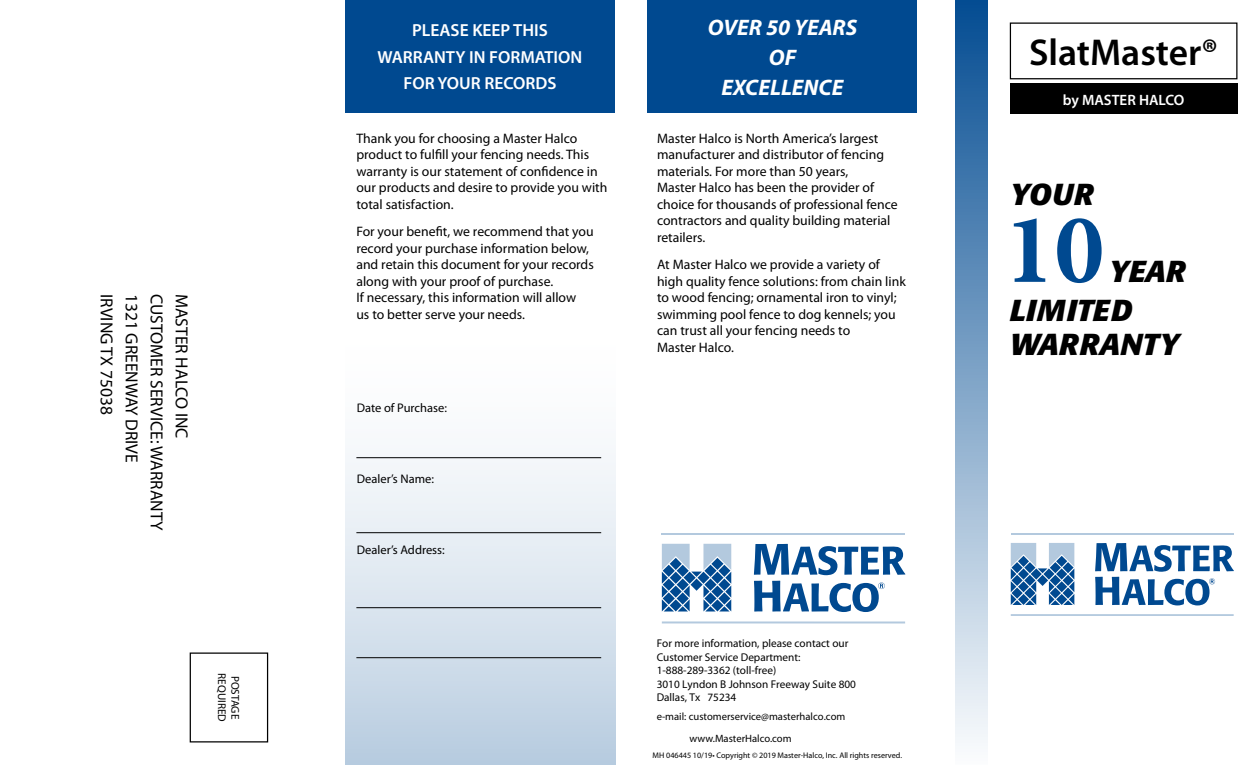
<style>
.page{position:relative;width:1260px;height:765px;background:#fff}
.page>*{position:absolute;margin:0;border:0;box-sizing:border-box;transform-origin:0 0}
.t1{font:700 100px "Minion Pro";color:#004990}
.t2{font:600 37.5px "Myriad Pro";color:#000}
.t3{font:italic 700 30px/38.8px "Formata";color:#000}
.t4{font:italic 700 22.5px/29.9px "Myriad Pro";color:#fff;text-align:center}
.t5{font:17.5px/25px "Myriad Pro";color:#000}
.t6{font:600 17.5px/26.6px "Myriad Pro";color:#fff;text-align:center}
.t7{font:600 15px "Myriad Pro";color:#fff}
.t8{font:13.75px/16.5px "Myriad Pro";color:#000}
.t9{font:12.5px "Myriad Pro";color:#000}
.t10{font:11.25px/13.5px "Myriad Pro";color:#000}
.t11{font:10.62px/22.5px "Myriad Pro";color:#000}
.t12{font:8.12px "Myriad Pro";color:#000}
</style>
<div class="page">
<div style="left:345px;top:0;width:270px;height:112px;background:#004990"></div>
<div style="left:956px;top:0;width:31px;height:765px;background:linear-gradient(to bottom,#044c92,#fdfefe)"></div>
<div style="left:648px;top:0;width:270px;height:112px;background:#004990"></div>
<hr style="left:662px;top:621px;width:243px;height:2px;background:#b3c9de">
<hr style="left:662px;top:533px;width:243px;height:2px;background:#b3c9de">
<svg style="left:754px;top:544px;width:151px;height:31px"></svg>
<svg style="left:754px;top:581px;width:131px;height:31px"></svg>
<svg style="left:662px;top:544px;width:69px;height:68px"></svg>
<div style="left:346px;top:340px;width:270px;height:425px;background:linear-gradient(to bottom,#fff,#bbcee1)"></div>
<hr style="left:356px;top:457px;width:245px;height:1px;background:#000">
<hr style="left:356px;top:532px;width:245px;height:1px;background:#000">
<hr style="left:356px;top:607px;width:245px;height:1px;background:#000">
<hr style="left:356px;top:657px;width:245px;height:1px;background:#000">
<hr style="left:1011px;top:614px;width:223px;height:2px;background:#b3c9de">
<hr style="left:1011px;top:533px;width:223px;height:2px;background:#b3c9de">
<svg style="left:1095px;top:543px;width:139px;height:62px"></svg>
<svg style="left:1011px;top:543px;width:63px;height:62px"></svg>
<div style="left:190px;top:652px;width:78px;height:90px;border:1px solid #000"></div>
<div style="left:1010px;top:22px;width:228px;height:57px;border:1px solid #000"></div>
<div style="left:1010px;top:84px;width:228px;height:30px;background:#000"></div>
<p class="t5" style="left:195px;top:294px;width:238px;rotate:90deg">MASTER HALCO INC<br>CUSTOMER SERVICE: WARRANTY<br>1321 GREENWAY DRIVE<br>IRVING TX 75038</p>
<p class="t10" style="left:229px;top:673px;width:50px;rotate:90deg">REQUIRED</p>
<p class="t10" style="left:242px;top:676px;width:45px;rotate:90deg">POSTAGE</p>
<p class="t6" style="left:378px;top:17px;width:206px">PLEASE KEEP THIS<br>WARRANTY IN FORMATION<br>FOR YOUR RECORDS</p>
<p class="t8" style="left:356px;top:130px;width:253px">Thank you for choosing a Master Halco product to fulfill your fencing needs. This warranty is our statement of confidence in our products and desire to provide you with total satisfaction.</p>
<p class="t8" style="left:356px;top:223px;width:239px">For your benefit, we recommend that you record your purchase information below, and retain this document for your records along with your proof of purchase.<br>If necessary, this information will allow<br>us to better serve your needs.</p>
<p class="t9" style="left:357px;top:400px;width:92px">Date of Purchase:</p>
<p class="t9" style="left:357px;top:471px;width:79px">Dealer’s Name:</p>
<p class="t9" style="left:357px;top:543px;width:89px">Dealer’s Address:</p>
<h3 class="t4" style="left:708px;top:12px;width:151px">OVER 50 YEARS<br>OF<br>EXCELLENCE</h3>
<p class="t8" style="left:657px;top:130px;width:242px">Master Halco is North America’s largest manufacturer and distributor of fencing materials. For more than 50 years,<br>Master Halco has been the provider of choice for thousands of professional fence contractors and quality building material retailers.</p>
<p class="t8" style="left:657px;top:256px;width:250px">At Master Halco we provide a variety of high quality fence solutions: from chain link to wood fencing; ornamental iron to vinyl; swimming pool fence to dog kennels; you can trust all your fencing needs to<br>Master Halco.</p>
<p class="t10" style="left:657px;top:637px;width:201px">For more information, please contact our<br>Customer Service Department:<br>1-888-289-3362 (toll-free)<br>3010 Lyndon B Johnson Freeway Suite 800<br>Dallas, Tx 75234</p>
<p class="t11" style="left:690px;top:705px;width:157px;text-indent:-33px">e-mail: customerservice@masterhalco.com www.MasterHalco.com</p>
<p class="t12" style="left:653px;top:751px;width:251px">MH 046445 10/19• Copyright © 2019 Master-Halco, Inc. All rights reserved.</p>
<h2 class="t2" style="left:1029px;top:29px;width:190px">SlatMaster®</h2>
<p class="t7" style="left:1063px;top:90px;width:123px">by MASTER HALCO</p>
<h3 class="t3" style="left:1010px;top:175px;width:85px">YOUR</h3>
<h1 class="t1" style="left:1004px;top:179px;width:101px">10</h1>
<h3 class="t3" style="left:1010px;top:252px;width:177px;text-indent:99px">YEAR<br>LIMITED</h3>
<h3 class="t3" style="left:1010px;top:325px;width:171px">WARRANTY</h3>
</div>
